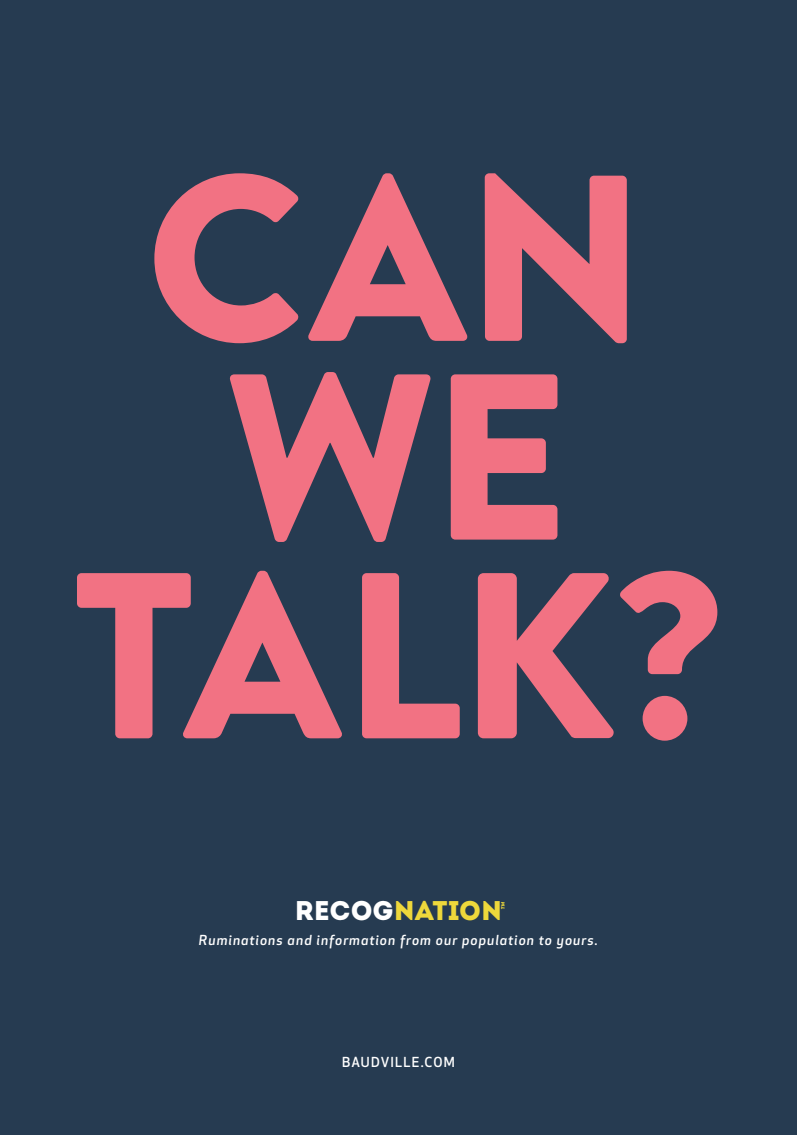
<style>
.page{position:relative;width:797px;height:1135px;background:#fff}
.page>*{position:absolute;margin:0;border:0;box-sizing:border-box;transform-origin:0 0}
.t1{font:900 235.8px/198.6px "Brandon Grotesque";letter-spacing:-.015em;color:#f27283;text-align:center}
.t2{font:27px "Intro";letter-spacing:-.005em;color:#eed83b}
.t3{font:italic 500 13.5px "Apex New";letter-spacing:.08em;color:#fff}
.t4{font:500 13.5px "Apex New";letter-spacing:.08em;color:#fff}
.t5{font:italic 500 13.5px "Apex New";color:#eed83b}
.s1{color:#fff}
</style>
<div class="page">
<div style="left:0;top:0;width:796px;height:1134px;background:#263b51"></div>
<h1 class="t1" style="left:74px;top:163px;width:650px">CAN<br>WE<br>TALK?</h1>
<h2 class="t2" style="left:295px;top:894px;width:209px"><span class="s1">RECOG</span>NATION</h2>
<p class="t5" style="left:497px;top:909px;width:10px;rotate:-90deg">™</p>
<p class="t3" style="left:199px;top:930px;width:400px">Ruminations and information from our population to yours.</p>
<p class="t4" style="left:342px;top:1052px;width:114px">BAUDVILLE.COM</p>
</div>
